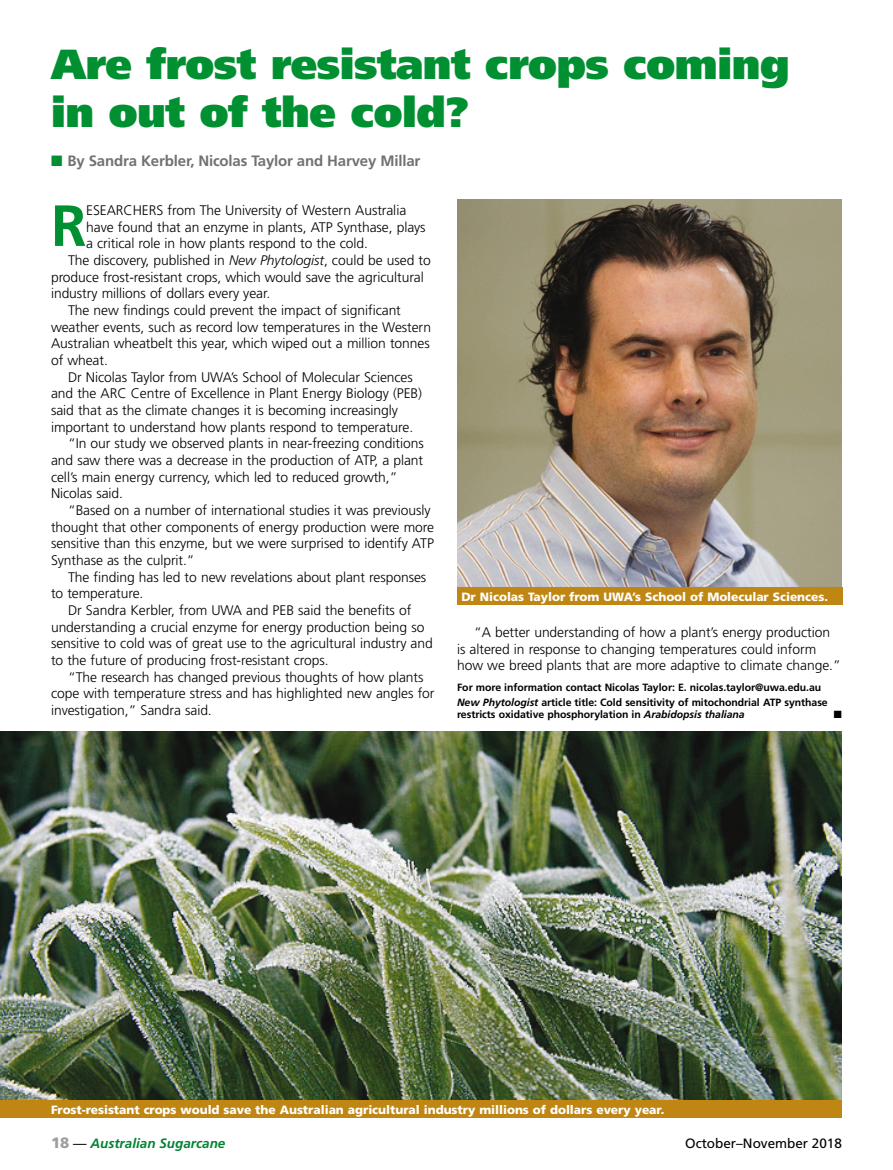
<style>
.page{position:relative;width:893px;height:1170px;background:#fff}
.page>*{position:absolute;margin:0;border:0;box-sizing:border-box;transform-origin:0 0}
.Gn11_first_par{font:700 58.05px "Frutiger";color:#009032}
.Gn11_main_heading{font:900 42px/48px "Frutiger";letter-spacing:-.01em;color:#009032}
.t1{font:700 15px "Frutiger";letter-spacing:-.01em;color:#707172}
.GN11_paragraph{font:300 13.8px/16.6px "Frutiger";letter-spacing:-.005em;color:#000}
.Gn11_first_par-2{font:300 13.8px/16.6px "Frutiger";letter-spacing:-.005em;color:#000}
.t2{font:italic 700 13.5px "Frutiger";color:#008231}
.t3{font:13.5px "Frutiger";color:#000}
.Gn11_caption{font:900 12px "Frutiger";letter-spacing:-.005em;color:#fff}
.Gn11_footnote{font:700 10.5px/11.7px "Frutiger";letter-spacing:-.005em;color:#000}
.Gn11_footnote-2{font:10.5px "Zapf Dingbats ITC";color:#000}
.s1{color:#009032}
.s2{font-style:italic}
.s3{font-weight:900;font-style:normal;font-size:15px;color:#9c9e9f}
.s4{font-weight:400;font-style:normal;color:#000}
</style>
<div class="page">
<img style="left:0;top:731px;width:842px;height:369px">
<div style="left:0;top:1100px;width:842px;height:18px;background:#bf8614"></div>
<img style="left:457px;top:200px;width:385px;height:387px">
<div style="left:457px;top:587px;width:385px;height:18px;background:#bf8614"></div>
<p class="Gn11_main_heading" style="left:51px;top:40px;width:740px">Are frost resistant crops coming in out of the cold?</p>
<p class="t1" style="left:51px;top:152px;width:371px"><span class="s1">■</span> By Sandra Kerbler, Nicolas Taylor and Harvey Millar</p>
<p class="Gn11_first_par" style="left:51px;top:191px;width:37px">R</p>
<p class="Gn11_first_par-2" style="left:86px;top:202px;width:341px">ESEARCHERS from The University of Western Australia have found that an enzyme in plants, ATP Synthase, plays a critical role in how plants respond to the cold.</p>
<p class="GN11_paragraph" style="left:51px;top:252px;width:381px;text-indent:17px">The discovery, published in <span class="s2">New Phytologist</span>, could be used to produce frost-resistant crops, which would save the agricultural industry millions of dollars every year.</p>
<p class="GN11_paragraph" style="left:51px;top:302px;width:382px;text-indent:17px">The new findings could prevent the impact of significant weather events, such as record low temperatures in the Western Australian wheatbelt this year, which wiped out a million tonnes of wheat.</p>
<p class="GN11_paragraph" style="left:51px;top:368px;width:373px;text-indent:17px">Dr Nicolas Taylor from UWA’s School of Molecular Sciences and the ARC Centre of Excellence in Plant Energy Biology (PEB) said that as the climate changes it is becoming increasingly important to understand how plants respond to temperature.</p>
<p class="GN11_paragraph" style="left:51px;top:435px;width:374px;text-indent:17px">“In our study we observed plants in near-freezing conditions and saw there was a decrease in the production of ATP, a plant cell’s main energy currency, which led to reduced growth,” Nicolas said.</p>
<p class="GN11_paragraph" style="left:51px;top:502px;width:384px;text-indent:17px">“Based on a number of international studies it was previously thought that other components of energy production were more sensitive than this enzyme, but we were surprised to identify ATP Synthase as the culprit.”</p>
<p class="GN11_paragraph" style="left:51px;top:568px;width:377px;text-indent:17px">The finding has led to new revelations about plant responses to temperature.</p>
<p class="GN11_paragraph" style="left:51px;top:601px;width:383px;text-indent:17px">Dr Sandra Kerbler, from UWA and PEB said the benefits of understanding a crucial enzyme for energy production being so sensitive to cold was of great use to the agricultural industry and to the future of producing frost-resistant crops.</p>
<p class="GN11_paragraph" style="left:51px;top:668px;width:385px;text-indent:17px">“The research has changed previous thoughts of how plants cope with temperature stress and has highlighted new angles for investigation,” Sandra said.</p>
<p class="Gn11_caption" style="left:461px;top:589px;width:368px">Dr Nicolas Taylor from UWA’s School of Molecular Sciences.</p>
<p class="GN11_paragraph" style="left:457px;top:624px;width:385px;text-indent:17px">“A better understanding of how a plant’s energy production is altered in response to changing temperatures could inform how we breed plants that are more adaptive to climate change.”</p>
<p class="Gn11_footnote" style="left:457px;top:681px;width:366px">For more information contact Nicolas Taylor: E. nicolas.taylor@uwa.edu.au</p>
<p class="Gn11_footnote" style="left:457px;top:696px;width:372px"><span class="s2">New Phytologist</span> article title: Cold sensitivity of mitochondrial ATP synthase restricts oxidative phosphorylation in <span class="s2">Arabidopsis thaliana</span></p>
<p class="Gn11_footnote-2" style="left:834px;top:709px;width:9px">■</p>
<p class="Gn11_caption" style="left:51px;top:1102px;width:615px">Frost-resistant crops would save the Australian agricultural industry millions of dollars every year.</p>
<p class="t2" style="left:51px;top:1134px;width:176px"><span class="s3">18</span> <span class="s4">—</span> Australian Sugarcane</p>
<p class="t3" style="left:685px;top:1134px;width:158px">October–November 2018</p>
</div>
